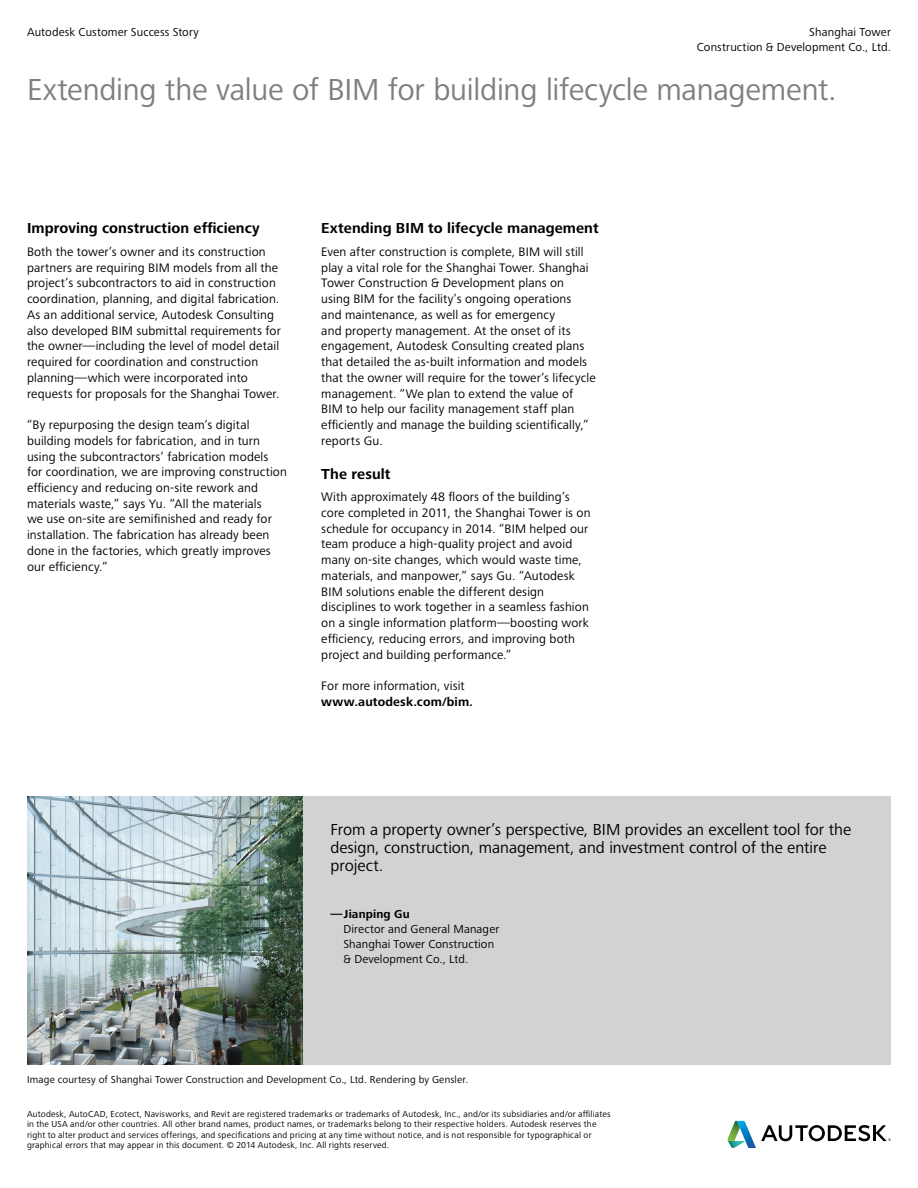
<style>
.page{position:relative;width:918px;height:1188px;background:#fff}
.page>*{position:absolute;margin:0;border:0;box-sizing:border-box;transform-origin:0 0}
.t1{font:31.5px "Frutiger Next LTW1 G";letter-spacing:-.01em;color:#7f7f7f}
.t2{font:16.5px/18px "Frutiger Next LTW1 G";color:#000}
.t3{font:700 15px "Frutiger Next LTW1 G";letter-spacing:.005em;color:#000}
.t4{font:12.75px/15.8px "Frutiger Next LTW1 G";letter-spacing:.01em;color:#000}
.t5{font:700 12.75px "Frutiger Next LTW1 G";letter-spacing:.01em;color:#000}
.t6{font:12px/15px "Frutiger Next LTW1 G";letter-spacing:.01em;color:#000;text-align:right}
.t7{font:700 12px "Frutiger Next LTW1 G";letter-spacing:.015em;color:#000}
.t8{font:10.5px "Frutiger Next LTW1 G";letter-spacing:.015em;color:#000}
.t9{font:9px/10.5px "Frutiger Next LTW1 G";letter-spacing:.02em;color:#000}
</style>
<div class="page">
<hr style="left:873px;top:1125px;width:3px;height:16px;background:#000">
<svg style="left:876px;top:1125px;width:15px;height:16px"></svg>
<svg style="left:727px;top:1121px;width:143px;height:27px"></svg>
<img style="left:27px;top:796px;width:276px;height:269px">
<div style="left:303px;top:796px;width:588px;height:269px;background:#d2d2d2"></div>
<p class="t6" style="left:27px;top:25px;width:173px">Autodesk Customer Success Story</p>
<p class="t6" style="left:697px;top:25px;width:196px">Shanghai Tower<br>Construction &amp; Development Co., Ltd.</p>
<h1 class="t1" style="left:27px;top:72px;width:811px">Extending the value of BIM for building lifecycle management.</h1>
<p class="t3" style="left:27px;top:220px;width:234px">Improving construction efficiency</p>
<p class="t4" style="left:27px;top:244px;width:255px">Both the tower’s owner and its construction partners are requiring BIM models from all the project’s subcontractors to aid in construction coordination, planning, and digital fabrication.<br>As an additional service, Autodesk Consulting also developed BIM submittal requirements for the owner—including the level of model detail required for coordination and construction planning—which were incorporated into requests for proposals for the Shanghai Tower.</p>
<p class="t4" style="left:27px;top:417px;width:261px">“By repurposing the design team’s digital building models for fabrication, and in turn using the subcontractors’ fabrication models<br>for coordination, we are improving construction efficiency and reducing on-site rework and materials waste,” says Yu. “All the materials<br>we use on-site are semifinished and ready for installation. The fabrication has already been done in the factories, which greatly improves our efficiency.”</p>
<p class="t3" style="left:321px;top:220px;width:279px">Extending BIM to lifecycle management</p>
<p class="t4" style="left:321px;top:244px;width:276px">Even after construction is complete, BIM will still play a vital role for the Shanghai Tower. Shanghai Tower Construction &amp; Development plans on using BIM for the facility’s ongoing operations<br>and maintenance, as well as for emergency<br>and property management. At the onset of its engagement, Autodesk Consulting created plans that detailed the as-built information and models that the owner will require for the tower’s lifecycle management. “We plan to extend the value of BIM to help our facility management staff plan efficiently and manage the building scientifically,” reports Gu.</p>
<p class="t3" style="left:321px;top:465px;width:71px">The result</p>
<p class="t4" style="left:321px;top:489px;width:271px">With approximately 48 floors of the building’s core completed in 2011, the Shanghai Tower is on schedule for occupancy in 2014. “BIM helped our team produce a high-quality project and avoid many on-site changes, which would waste time, materials, and manpower,” says Gu. “Autodesk BIM solutions enable the different design disciplines to work together in a seamless fashion on a single information platform—boosting work efficiency, reducing errors, and improving both project and building performance.”</p>
<p class="t4" style="left:321px;top:678px;width:145px">For more information, visit</p>
<p class="t5" style="left:321px;top:694px;width:153px">www.autodesk.com/bim.</p>
<p class="t2" style="left:330px;top:821px;width:522px">From a property owner’s perspective, BIM provides an excellent tool for the design, construction, management, and investment control of the entire project.</p>
<p class="t7" style="left:330px;top:907px;width:81px">—Jianping Gu</p>
<p class="t6" style="left:343px;top:922px;width:157px;text-align:left">Director and General Manager<br>Shanghai Tower Construction &amp; Development Co., Ltd.</p>
<p class="t8" style="left:27px;top:1074px;width:443px">Image courtesy of Shanghai Tower Construction and Development Co., Ltd. Rendering by Gensler.</p>
<p class="t9" style="left:27px;top:1109px;width:585px">Autodesk, AutoCAD, Ecotect, Navisworks, and Revit are registered trademarks or trademarks of Autodesk, Inc., and/or its subsidiaries and/or affiliates in the USA and/or other countries. All other brand names, product names, or trademarks belong to their respective holders. Autodesk reserves the right to alter product and services offerings, and specifications and pricing at any time without notice, and is not responsible for typographical or graphical errors that may appear in this document. © 2014 Autodesk, Inc. All rights reserved.</p>
</div>
